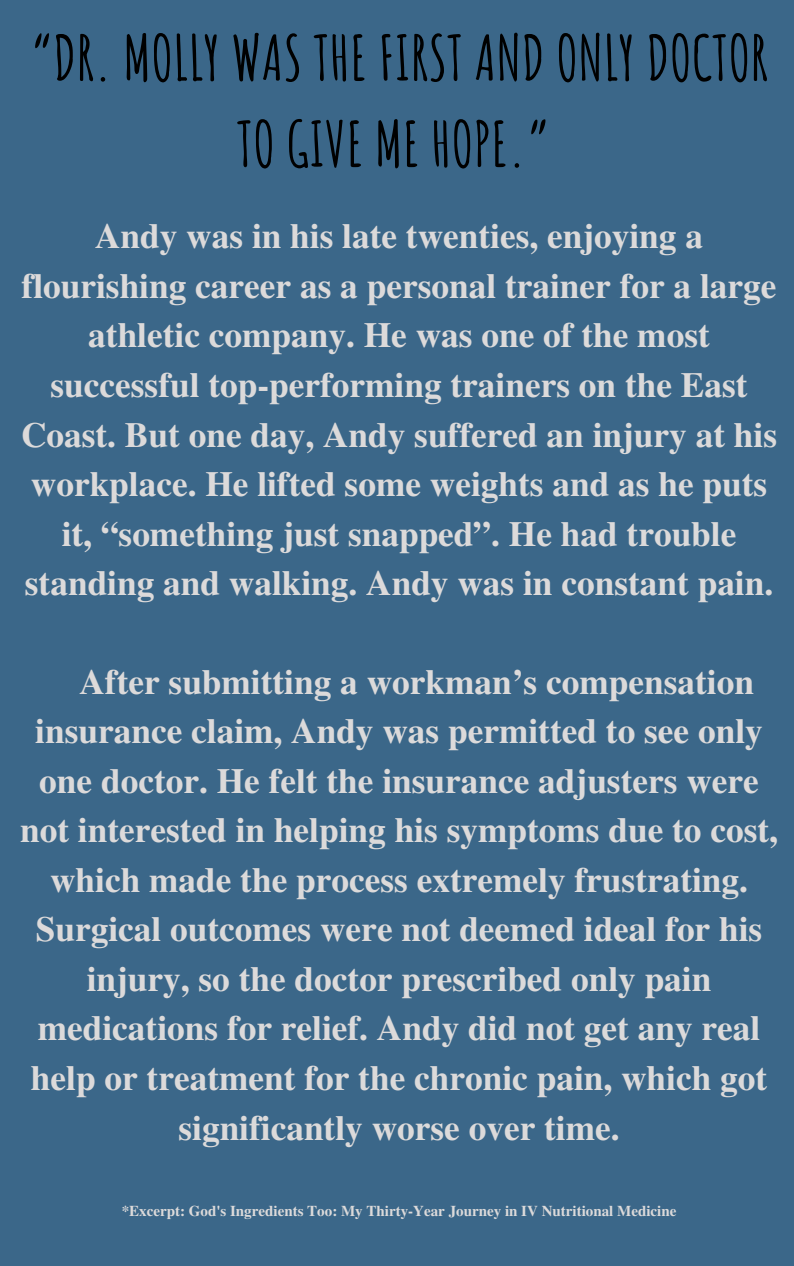
<style>
.page{position:relative;width:794px;height:1266px;background:#fff}
.page>*{position:absolute;margin:0;border:0;box-sizing:border-box;transform-origin:0 0}
.t1{font:700 61.5px/86.1px "Amatic SC";color:#000;text-align:center}
.t2{font:700 35.25px/49.5px "Te X Gyre Termes";color:#dcdada;text-align:center}
.t3{font:700 15px "Te X Gyre Termes";color:#dcdada}
</style>
<div class="page">
<div style="left:0;top:0;width:793px;height:1266px;background:#3b6789"></div>
<p class="t1" style="left:30px;top:14px;width:739px">“DR. MOLLY WAS THE FIRST AND ONLY DOCTOR<br>TO GIVE ME HOPE.”</p>
<p class="t2" style="left:21px;top:210px;width:757px">Andy was in his late twenties, enjoying a flourishing career as a personal trainer for a large athletic company. He was one of the most successful top-performing trainers on the East Coast. But one day, Andy suffered an injury at his workplace. He lifted some weights and as he puts it, “something just snapped”. He had trouble standing and walking. Andy was in constant pain.</p>
<p class="t2" style="left:79px;top:655px;width:675px">After submitting a workman’s compensation</p>
<p class="t2" style="left:35px;top:705px;width:728px">insurance claim, Andy was permitted to see only</p>
<p class="t2" style="left:39px;top:754px;width:720px">one doctor. He felt the insurance adjusters were</p>
<p class="t2" style="left:20px;top:804px;width:759px">not interested in helping his symptoms due to cost,</p>
<p class="t2" style="left:50px;top:853px;width:699px">which made the process extremely frustrating.</p>
<p class="t2" style="left:36px;top:903px;width:727px">Surgical outcomes were not deemed ideal for his</p>
<p class="t2" style="left:87px;top:952px;width:625px">injury, so the doctor prescribed only pain</p>
<p class="t2" style="left:38px;top:1002px;width:723px">medications for relief. Andy did not get any real</p>
<p class="t2" style="left:31px;top:1051px;width:737px">help or treatment for the chronic pain, which got</p>
<p class="t2" style="left:178px;top:1101px;width:442px">significantly worse over time.</p>
<p class="t3" style="left:122px;top:1199px;width:556px">*Excerpt: God's Ingredients Too: My Thirty-Year Journey in IV Nutritional Medicine</p>
</div>
